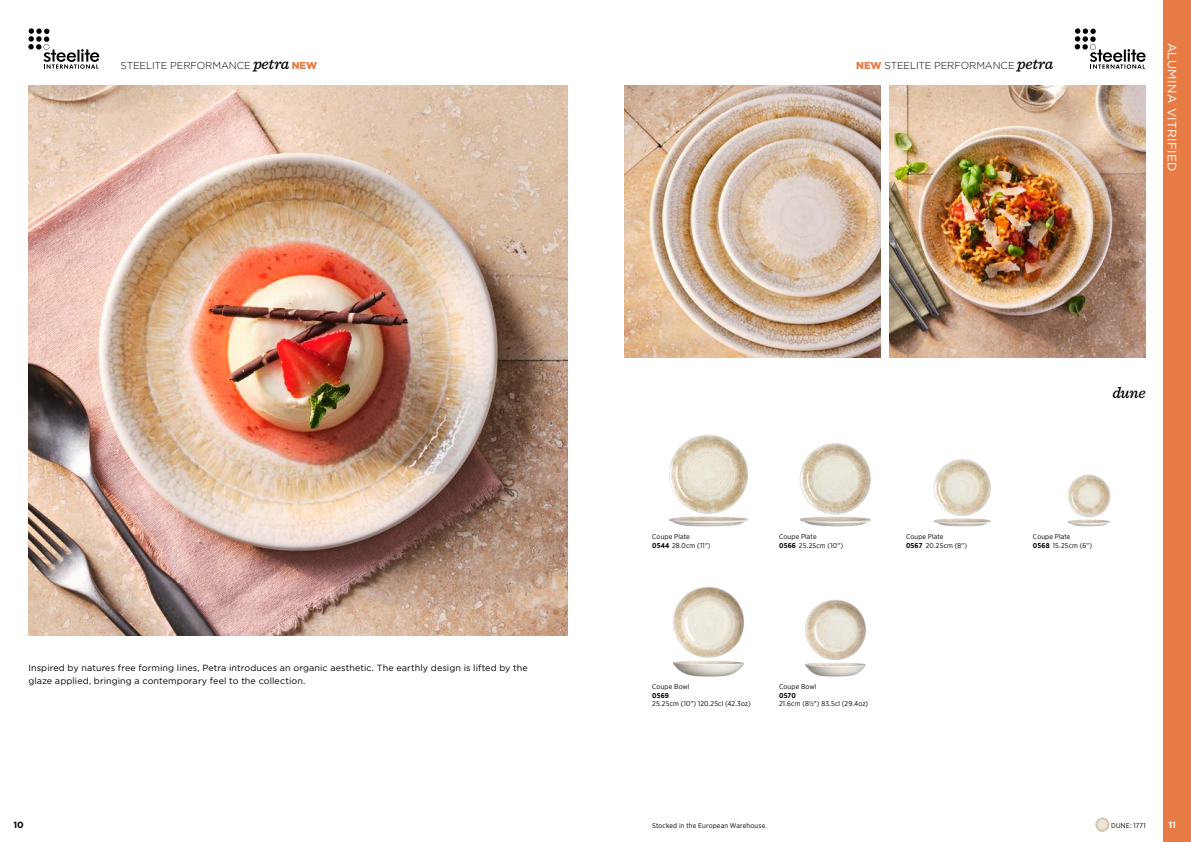
<style>
.page{position:relative;width:1191px;height:842px;background:#fff}
.page>*{position:absolute;margin:0;border:0;box-sizing:border-box;transform-origin:0 0}
.t1{font:italic 500 16px "Sentinel";color:#000}
.t2{font:12px "Gotham";letter-spacing:.03em;color:#fff}
.t3{font:300 10px "Gotham";letter-spacing:-.015em;color:#000}
.t4{font:9px/13px "Gotham";letter-spacing:.01em;color:#000}
.t5{font:700 9px "Gotham";color:#000}
.t6{font:700 9px "Gotham";color:#fff}
.t7{font:7px/8.5px "Gotham Narrow";letter-spacing:.02em;color:#000}
.t8{font:700 7px "Gotham Narrow";letter-spacing:.015em;color:#000}
.s1{font-family:"Sentinel";font-weight:500;font-style:italic;font-size:16px}
.s2{font-weight:900;color:#e77b44}
.s3{font-weight:700}
</style>
<div class="page">
<img style="left:28px;top:85px;width:539px;height:551px">
<svg style="left:1074px;top:28px;width:71px;height:41px"></svg>
<img style="left:1095px;top:818px;width:14px;height:14px;border-radius:7px">
<img style="left:624px;top:85px;width:256px;height:272px">
<img style="left:889px;top:85px;width:256px;height:272px">
<svg style="left:28px;top:28px;width:71px;height:41px"></svg>
<img style="left:1068px;top:519px;width:42px;height:8px">
<img style="left:1067px;top:474px;width:43px;height:43px">
<img style="left:933px;top:518px;width:58px;height:8px">
<img style="left:933px;top:459px;width:58px;height:57px">
<img style="left:799px;top:517px;width:72px;height:9px">
<img style="left:799px;top:443px;width:72px;height:71px;border-radius:36px">
<img style="left:669px;top:434px;width:79px;height:80px;border-radius:40px">
<img style="left:669px;top:516px;width:79px;height:10px">
<img style="left:673px;top:586px;width:71px;height:91px">
<img style="left:805px;top:599px;width:61px;height:61px">
<img style="left:805px;top:662px;width:61px;height:15px">
<div style="left:1162px;top:0;width:29px;height:842px;background:#e77b44"></div>
<h3 class="t3" style="left:120px;top:60px;width:198px">STEELITE PERFORMANCE <span class="s1">petra</span> <span class="s2">NEW</span></h3>
<h3 class="t3" style="left:856px;top:60px;width:199px"><span class="s2">NEW</span> STEELITE PERFORMANCE <span class="s1">petra</span></h3>
<h2 class="t2" style="left:1178px;top:43px;width:131px;rotate:90deg">ALUMINA VITRIFIED</h2>
<p class="t4" style="left:28px;top:661px;width:501px">Inspired by natures free forming lines, Petra introduces an organic aesthetic. The earthly design is lifted by the glaze applied, bringing a contemporary feel to the collection.</p>
<h1 class="t1" style="left:1112px;top:381px;width:35px">dune</h1>
<p class="t7" style="left:652px;top:532px;width:60px">Coupe Plate<br><span class="s3">0544</span> 28.0cm (11")</p>
<p class="t7" style="left:779px;top:532px;width:65px">Coupe Plate<br><span class="s3">0566</span> 25.25cm (10")</p>
<p class="t7" style="left:906px;top:532px;width:63px">Coupe Plate<br><span class="s3">0567</span> 20.25cm (8")</p>
<p class="t7" style="left:1033px;top:532px;width:61px">Coupe Plate<br><span class="s3">0568</span> 15.25cm (6")</p>
<p class="t7" style="left:652px;top:682px;width:39px">Coupe Bowl</p>
<p class="t8" style="left:652px;top:691px;width:18px">0569</p>
<p class="t7" style="left:652px;top:699px;width:100px">25.25cm (10") 120.25cl (42.3oz)</p>
<p class="t7" style="left:779px;top:682px;width:39px">Coupe Bowl</p>
<p class="t8" style="left:779px;top:691px;width:18px">0570</p>
<p class="t7" style="left:779px;top:699px;width:91px">21.6cm (8½") 83.5cl (29.4oz)</p>
<p class="t5" style="left:14px;top:819px;width:12px">10</p>
<p class="t7" style="left:1111px;top:821px;width:36px">DUNE: 1771</p>
<p class="t7" style="left:652px;top:821px;width:116px">Stocked in the European Warehouse.</p>
<p class="t6" style="left:1168px;top:819px;width:9px">11</p>
</div>
